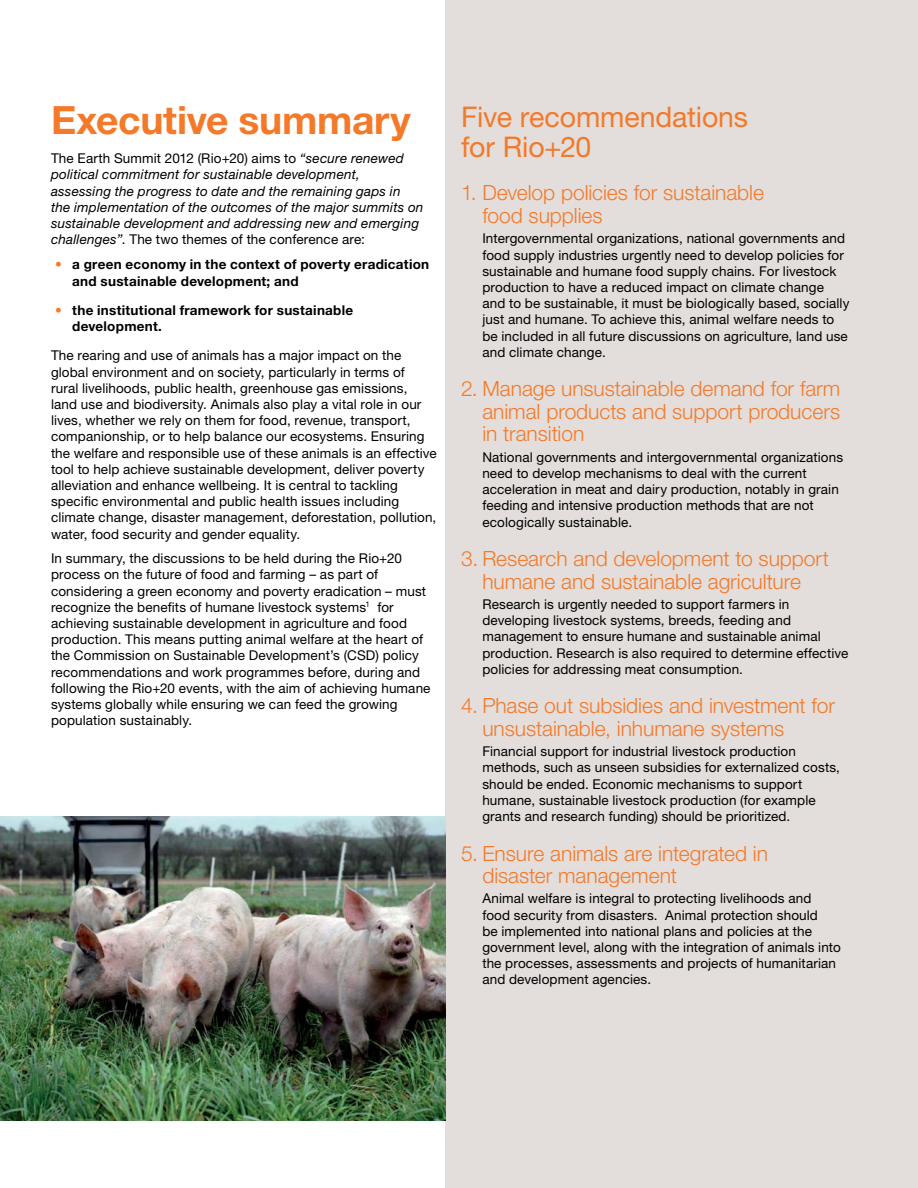
<style>
.page{position:relative;width:918px;height:1188px;background:#fff}
.page>*{position:absolute;margin:0;border:0;box-sizing:border-box;transform-origin:0 0}
.t1{font:700 39px "Helvetica Neue LT Pro";letter-spacing:-.005em;color:#f47929}
.t2{font:28.5px/30px "Helvetica Neue LT Pro";letter-spacing:-.005em;color:#f47929}
.t3{font:300 21px/22.5px "Helvetica Neue LT Pro";letter-spacing:-.005em;color:#f47929}
.t4{font:13.5px/16.2px "Helvetica Neue LT Pro";letter-spacing:.01em;color:#000}
.t5{font:italic 13.5px/16.2px "Helvetica Neue LT Pro";letter-spacing:.015em;color:#000}
.t6{font:700 13.5px/16.5px "Helvetica Neue LT Pro";letter-spacing:.02em;color:#000}
.s1{font-style:normal}
.s2{color:#f47929}
</style>
<div class="page">
<div style="left:445px;top:0;width:473px;height:1188px;background:#e3dedb"></div>
<img style="left:0;top:816px;width:445px;height:304px">
<h1 class="t1" style="left:51px;top:96px;width:361px">Executive summary</h1>
<p class="t5" style="left:51px;top:150px;width:374px"><span class="s1">The Earth Summit 2012 (Rio+20) aims to</span> “secure renewed political commitment for sustainable development,<br>assessing the progress to date and the remaining gaps in<br>the implementation of the outcomes of the major summits on sustainable development and addressing new and emerging challenges”<span class="s1">. The two themes of the conference are:</span></p>
<p class="t6" style="left:72px;top:256px;width:358px;text-indent:-17px"><span class="s2">•</span> a green economy in the context of poverty eradication and sustainable development; and</p>
<p class="t6" style="left:72px;top:301px;width:283px;text-indent:-17px"><span class="s2">•</span> the institutional framework for sustainable development.</p>
<p class="t4" style="left:51px;top:347px;width:387px">The rearing and use of animals has a major impact on the global environment and on society, particularly in terms of<br>rural livelihoods, public health, greenhouse gas emissions, land use and biodiversity. Animals also play a vital role in our lives, whether we rely on them for food, revenue, transport, companionship, or to help balance our ecosystems. Ensuring the welfare and responsible use of these animals is an effective tool to help achieve sustainable development, deliver poverty alleviation and enhance wellbeing. It is central to tackling specific environmental and public health issues including climate change, disaster management, deforestation, pollution, water, food security and gender equality.</p>
<p class="t4" style="left:51px;top:550px;width:381px">In summary, the discussions to be held during the Rio+20 process on the future of food and farming – as part of considering a green economy and poverty eradication – must recognize the benefits of humane livestock systems<sup>1</sup> for achieving sustainable development in agriculture and food production. This means putting animal welfare at the heart of the Commission on Sustainable Development’s (CSD) policy recommendations and work programmes before, during and following the Rio+20 events, with the aim of achieving humane systems globally while ensuring we can feed the growing population sustainably.</p>
<h2 class="t2" style="left:461px;top:101px;width:289px">Five recommendations for Rio+20</h2>
<h3 class="t3" style="left:482px;top:181px;width:283px;text-indent:-21px">1. Develop policies for sustainable food supplies</h3>
<p class="t4" style="left:482px;top:230px;width:369px">Intergovernmental organizations, national governments and food supply industries urgently need to develop policies for sustainable and humane food supply chains. For livestock production to have a reduced impact on climate change and to be sustainable, it must be biologically based, socially just and humane. To achieve this, animal welfare needs to be included in all future discussions on agriculture, land use and climate change.</p>
<h3 class="t3" style="left:482px;top:377px;width:360px;text-align:justify;text-indent:-21px">2. Manage unsustainable demand for farm animal products and support producers in transition</h3>
<p class="t4" style="left:482px;top:448px;width:362px">National governments and intergovernmental organizations need to develop mechanisms to deal with the current acceleration in meat and dairy production, notably in grain feeding and intensive production methods that are not ecologically sustainable.</p>
<h3 class="t3" style="left:461px;top:547px;width:369px;text-align:center">3. Research and development to support humane and sustainable agriculture</h3>
<p class="t4" style="left:482px;top:596px;width:367px">Research is urgently needed to support farmers in developing livestock systems, breeds, feeding and management to ensure humane and sustainable animal production. Research is also required to determine effective policies for addressing meat consumption.</p>
<h3 class="t3" style="left:482px;top:694px;width:354px;text-indent:-21px">4. Phase out subsidies and investment for unsustainable, inhumane systems</h3>
<p class="t4" style="left:482px;top:743px;width:359px">Financial support for industrial livestock production methods, such as unseen subsidies for externalized costs, should be ended. Economic mechanisms to support humane, sustainable livestock production (for example grants and research funding) should be prioritized.</p>
<h3 class="t3" style="left:482px;top:841px;width:287px;text-indent:-21px">5. Ensure animals are integrated in disaster management</h3>
<p class="t4" style="left:482px;top:890px;width:360px">Animal welfare is integral to protecting livelihoods and food security from disasters. Animal protection should<br>be implemented into national plans and policies at the government level, along with the integration of animals into the processes, assessments and projects of humanitarian and development agencies.</p>
</div>
